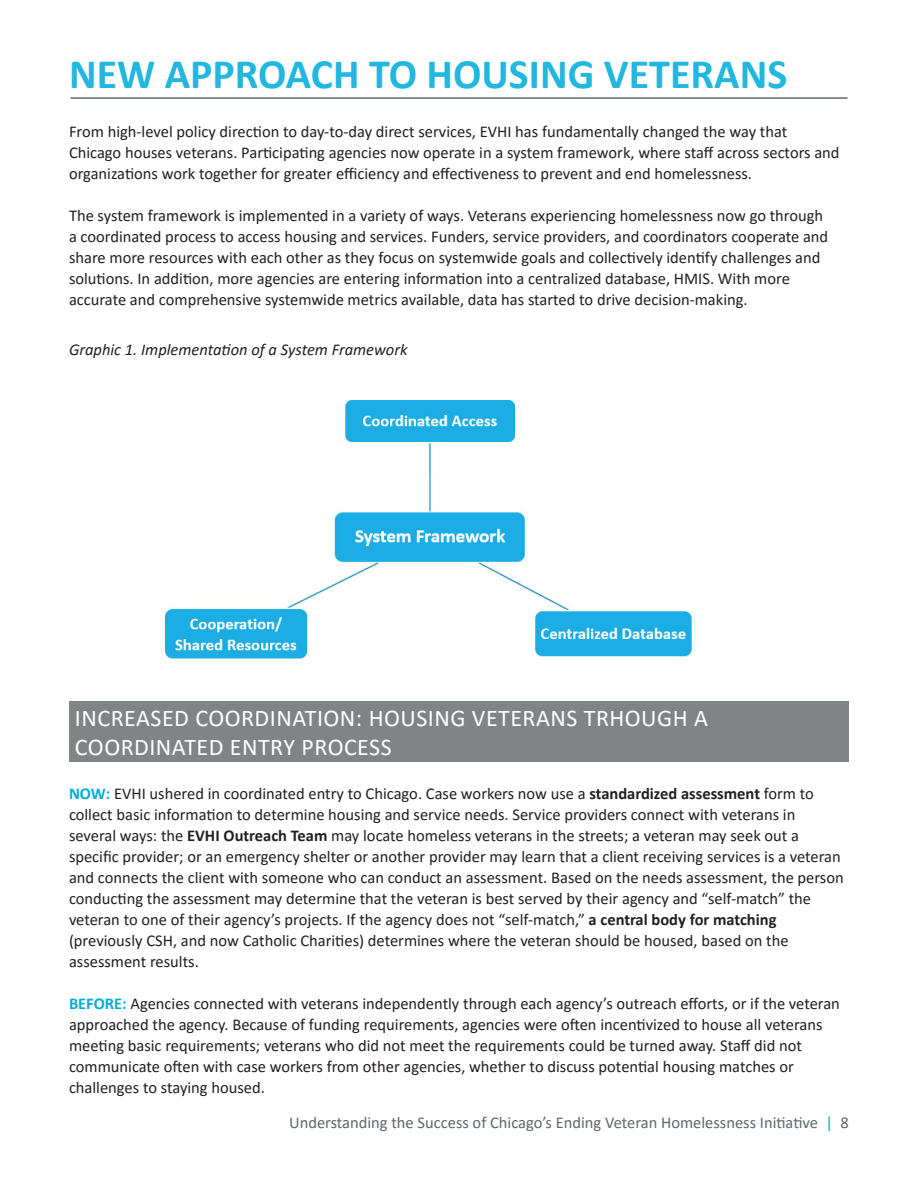
<style>
.page{position:relative;width:918px;height:1188px;background:#fff}
.page>*{position:absolute;margin:0;border:0;box-sizing:border-box;transform-origin:0 0}
.t1{font:700 42px "Calibri";color:#22b7de}
.t2{font:24px "Calibri";letter-spacing:.02em;color:#fff}
.t3{font:16.5px/21px "Calibri";color:#231f20}
.t4{font:16.5px "Calibri";color:#62666a}
.t5{font:italic 16.5px "Calibri";color:#231f20}
.s1{font-weight:700;color:#00aed8}
.s2{font-weight:700}
.s3{color:#00add6}
</style>
<div class="page">
<hr style="left:70px;top:97px;width:778px;height:2px;background:#62676b">
<img style="left:165px;top:400px;width:527px;height:259px">
<div style="left:69px;top:701px;width:780px;height:61px;background:#818485"></div>
<p class="t1" style="left:69px;top:44px;width:720px">NEW APPROACH TO HOUSING VETERANS</p>
<p class="t3" style="left:69px;top:120px;width:720px">From high-level policy direction to day-to-day direct services, EVHI has fundamentally changed the way that</p>
<p class="t3" style="left:69px;top:141px;width:772px">Chicago houses veterans. Participating agencies now operate in a system framework, where staff across sectors and organizations work together for greater efficiency and effectiveness to prevent and end homelessness.</p>
<p class="t3" style="left:69px;top:204px;width:761px">The system framework is implemented in a variety of ways. Veterans experiencing homelessness now go through a coordinated process to access housing and services. Funders, service providers, and coordinators cooperate and share more resources with each other as they focus on systemwide goals and collectively identify challenges and</p>
<p class="t3" style="left:69px;top:267px;width:722px">solutions. In addition, more agencies are entering information into a centralized database, HMIS. With more</p>
<p class="t3" style="left:69px;top:288px;width:680px">accurate and comprehensive systemwide metrics available, data has started to drive decision-making.</p>
<p class="t5" style="left:69px;top:339px;width:340px">Graphic 1. Implementation of a System Framework</p>
<p class="t2" style="left:75px;top:702px;width:635px">INCREASED COORDINATION: HOUSING VETERANS TRHOUGH A</p>
<p class="t2" style="left:75px;top:730px;width:318px">COORDINATED ENTRY PROCESS</p>
<p class="t3" style="left:69px;top:783px;width:746px"><span class="s1">NOW:</span> EVHI ushered in coordinated entry to Chicago. Case workers now use a <span class="s2">standardized assessment</span> form to</p>
<p class="t3" style="left:69px;top:804px;width:728px">collect basic information to determine housing and service needs. Service providers connect with veterans in</p>
<p class="t3" style="left:69px;top:825px;width:732px">several ways: the <span class="s2">EVHI Outreach Team</span> may locate homeless veterans in the streets; a veteran may seek out a</p>
<p class="t3" style="left:69px;top:846px;width:776px">specific provider; or an emergency shelter or another provider may learn that a client receiving services is a veteran and connects the client with someone who can conduct an assessment. Based on the needs assessment, the person conducting the assessment may determine that the veteran is best served by their agency and “self-match” the</p>
<p class="t3" style="left:69px;top:909px;width:709px">veteran to one of their agency’s projects. If the agency does not “self-match,” <span class="s2">a central body for matching</span></p>
<p class="t3" style="left:69px;top:930px;width:721px">(previously CSH, and now Catholic Charities) determines where the veteran should be housed, based on the</p>
<p class="t3" style="left:69px;top:951px;width:131px">assessment results.</p>
<p class="t3" style="left:69px;top:993px;width:772px"><span class="s1">BEFORE:</span> Agencies connected with veterans independently through each agency’s outreach efforts, or if the veteran approached the agency. Because of funding requirements, agencies were often incentivized to house all veterans meeting basic requirements; veterans who did not meet the requirements could be turned away. Staff did not</p>
<p class="t3" style="left:69px;top:1056px;width:726px">communicate often with case workers from other agencies, whether to discuss potential housing matches or</p>
<p class="t3" style="left:69px;top:1077px;width:197px">challenges to staying housed.</p>
<p class="t4" style="left:289px;top:1111px;width:561px">Understanding the Success of Chicago’s Ending Veteran Homelessness Initiative <span class="s3">|</span> 8</p>
</div>
